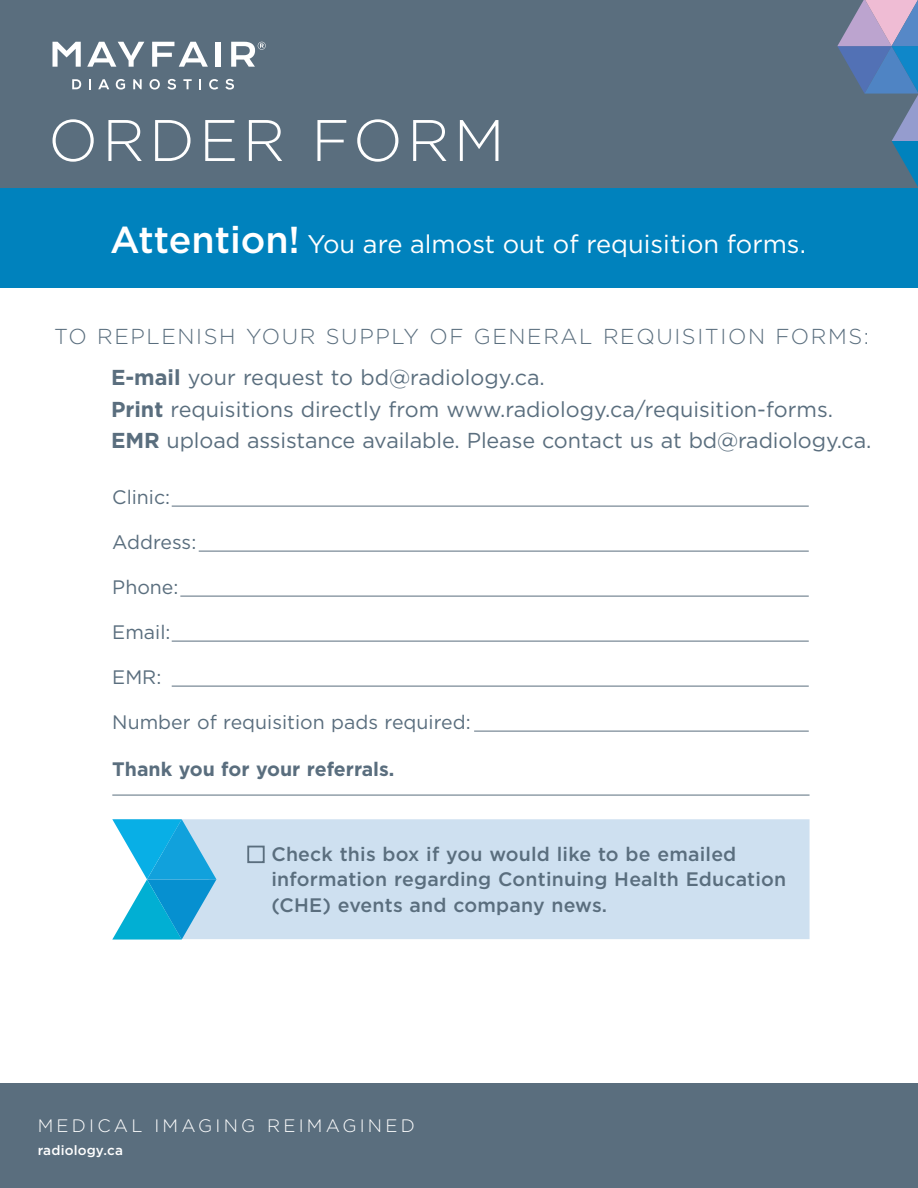
<style>
.page{position:relative;width:918px;height:1188px;background:#fff}
.page>*{position:absolute;margin:0;border:0;box-sizing:border-box;transform-origin:0 0}
.t1{font:300 58.5px "Gotham";letter-spacing:.075em;color:#fff}
.t2{font:25.5px "Gotham";color:#fff}
.t3{font:21.6px/31.5px "Gotham";letter-spacing:-.005em;color:#5a6e7e}
.t4{font:300 21.6px/41.2px "Gotham";letter-spacing:.075em;color:#5a6e7e}
.t5{font:500 19.5px/25.5px "Gotham";letter-spacing:.01em;color:#5a6e7e}
.t6{font:19.5px "Gotham";color:#5a6e7e}
.t7{font:700 19.5px "Gotham";color:#5a6e7e}
.t8{font:300 18px "Gotham";letter-spacing:.18em;color:#fff}
.t9{font:500 13.5px "Gotham";letter-spacing:.01em;color:#fff}
.s1{font-weight:500;font-size:37.5px}
.s2{font-weight:700}
.s3{font-weight:400}
</style>
<div class="page">
<div style="left:0;top:1084px;width:918px;height:104px;background:#5a6e7e"></div>
<div style="left:0;top:0;width:918px;height:200px;background:#5a6e7e"></div>
<svg style="left:837px;top:0;width:81px;height:187px"></svg>
<svg style="left:52px;top:42px;width:29px;height:25px"></svg>
<svg style="left:87px;top:42px;width:57px;height:25px"></svg>
<svg style="left:152px;top:42px;width:56px;height:25px"></svg>
<div style="left:215px;top:42px;width:5px;height:25px;background:#fff"></div>
<svg style="left:72px;top:79px;width:9px;height:10px"></svg>
<svg style="left:89px;top:79px;width:2px;height:10px"></svg>
<svg style="left:98px;top:79px;width:11px;height:10px"></svg>
<svg style="left:116px;top:79px;width:9px;height:11px"></svg>
<svg style="left:133px;top:79px;width:9px;height:10px"></svg>
<svg style="left:150px;top:79px;width:10px;height:11px"></svg>
<svg style="left:167px;top:79px;width:9px;height:11px"></svg>
<svg style="left:183px;top:79px;width:9px;height:10px"></svg>
<svg style="left:199px;top:79px;width:2px;height:10px"></svg>
<svg style="left:209px;top:79px;width:9px;height:11px"></svg>
<svg style="left:225px;top:79px;width:9px;height:11px"></svg>
<svg style="left:231px;top:42px;width:35px;height:25px"></svg>
<hr style="left:172px;top:506px;width:637px;height:1px;background:#5a6e7e">
<hr style="left:199px;top:551px;width:610px;height:1px;background:#5a6e7e">
<hr style="left:180px;top:596px;width:629px;height:1px;background:#5a6e7e">
<hr style="left:172px;top:641px;width:637px;height:1px;background:#5a6e7e">
<hr style="left:172px;top:686px;width:637px;height:1px;background:#5a6e7e">
<hr style="left:474px;top:731px;width:335px;height:1px;background:#5a6e7e">
<div style="left:0;top:188px;width:918px;height:99px;background:#0082bd"></div>
<div style="left:216px;top:819px;width:594px;height:120px;background:#cee0f0"></div>
<svg style="left:112px;top:819px;width:104px;height:121px"></svg>
<div style="left:247px;top:846px;width:18px;height:17px;border:2px solid #5a6e7e"></div>
<hr style="left:112px;top:795px;width:698px;height:1px;background:#5a6e7e">
<h1 class="t1" style="left:48px;top:103px;width:458px">ORDER FORM</h1>
<p class="t2" style="left:110px;top:228px;width:697px"><span class="s1">Attention!</span> You are almost out of requisition forms.</p>
<p class="t4" style="left:111px;top:315px;width:760px;text-indent:-57px">TO REPLENISH YOUR SUPPLY OF GENERAL REQUISITION FORMS:<br><span class="s2">E-mail</span> <span class="s3">your request to bd@radiology.ca.</span></p>
<p class="t3" style="left:111px;top:393px;width:762px"><span class="s2">Print</span> requisitions directly from www.radiology.ca/requisition-forms.<br><span class="s2">EMR</span> upload assistance available. Please contact us at bd@radiology.ca.</p>
<p class="t6" style="left:112px;top:484px;width:59px">Clinic:</p>
<p class="t6" style="left:112px;top:529px;width:86px">Address:</p>
<p class="t6" style="left:112px;top:574px;width:68px">Phone:</p>
<p class="t6" style="left:112px;top:619px;width:60px">Email:</p>
<p class="t6" style="left:112px;top:664px;width:51px">EMR:</p>
<p class="t6" style="left:112px;top:709px;width:360px">Number of requisition pads required:</p>
<p class="t7" style="left:112px;top:756px;width:284px">Thank you for your referrals.</p>
<p class="t5" style="left:271px;top:841px;width:516px">Check this box if you would like to be emailed information regarding Continuing Health Education (CHE) events and company news.</p>
<p class="t8" style="left:38px;top:1115px;width:379px">MEDICAL IMAGING REIMAGINED</p>
<p class="t9" style="left:38px;top:1142px;width:87px">radiology.ca</p>
</div>
